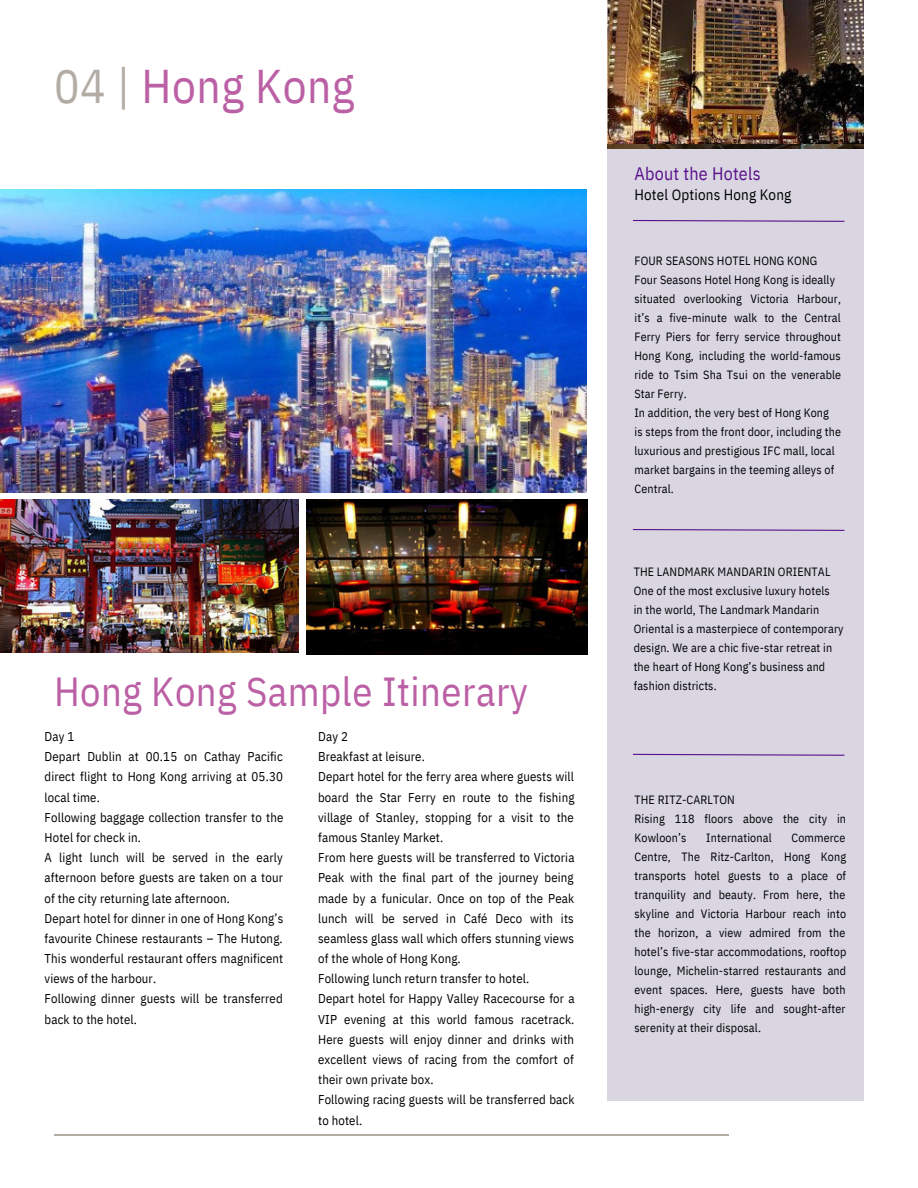
<style>
.page{position:relative;width:918px;height:1188px;background:#fff}
.page>*{position:absolute;margin:0;border:0;box-sizing:border-box;transform-origin:0 0}
.t1{font:47.25px "IBM Plex Sans Cond";letter-spacing:.01em;color:#bb60a5}
.t2{font:40.5px "IBM Plex Sans Cond";letter-spacing:.01em;color:#bb60a5}
.t3{font:18px "IBM Plex Sans Cond";letter-spacing:.01em;color:#5b118b}
.t4{font:15px "IBM Plex Sans Cond";letter-spacing:.01em;color:#000}
.t5{font:12.75px/20.2px "IBM Plex Sans Cond";letter-spacing:.01em;color:#000}
.t6{font:12px/19px "IBM Plex Sans Cond";letter-spacing:.01em;color:#000}
.s1{color:#b3aca5}
</style>
<div class="page">
<hr style="left:54px;top:1134px;width:810px;height:1px;background:#b3aca5">
<div style="left:608px;top:0;width:256px;height:1101px;background:#d9d6e2"></div>
<img style="left:608px;top:143px;width:256px;height:5px">
<div style="left:729px;top:1134px;width:162px;height:40px;background:#fff"></div>
<img style="left:0;top:189px;width:586px;height:303px">
<img style="left:0;top:500px;width:298px;height:152px">
<img style="left:306px;top:500px;width:281px;height:154px">
<img style="left:608px;top:0;width:256px;height:143px">
<svg style="left:632px;top:219px;width:213px;height:3px"></svg>
<svg style="left:632px;top:529px;width:213px;height:2px"></svg>
<svg style="left:632px;top:753px;width:213px;height:3px"></svg>
<h1 class="t1" style="left:54px;top:54px;width:302px"><span class="s1">04 |</span> Hong Kong</h1>
<h2 class="t2" style="left:54px;top:664px;width:476px">Hong Kong Sample Itinerary</h2>
<p class="t5" style="left:45px;top:726px;width:240px">Day 1<br>Depart Dublin at 00.15 on Cathay Pacific direct flight to Hong Kong arriving at 05.30 local time.<br>Following baggage collection transfer to the Hotel for check in.<br>A light lunch will be served in the early afternoon before guests are taken on a tour of the city returning late afternoon.<br>Depart hotel for dinner in one of Hong Kong’s favourite Chinese restaurants – The Hutong.<br>This wonderful restaurant offers magnificent views of the harbour.<br>Following dinner guests will be transferred back to the hotel.</p>
<p class="t5" style="left:318px;top:726px;width:258px">Day 2<br>Breakfast at leisure.<br>Depart hotel for the ferry area where guests will board the Star Ferry en route to the fishing village of Stanley, stopping for a visit to the famous Stanley Market.<br>From here guests will be transferred to Victoria Peak with the final part of the journey being made by a funicular. Once on top of the Peak lunch will be served in Café Deco with its seamless glass wall which offers stunning views of the whole of Hong Kong.<br>Following lunch return transfer to hotel.<br>Depart hotel for Happy Valley Racecourse for a VIP evening at this world famous racetrack.<br>Here guests will enjoy dinner and drinks with excellent views of racing from the comfort of their own private box.<br>Following racing guests will be transferred back to hotel.</p>
<h3 class="t3" style="left:634px;top:161px;width:128px">About the Hotels</h3>
<p class="t4" style="left:634px;top:185px;width:158px">Hotel Options Hong Kong</p>
<p class="t6" style="left:634px;top:251px;width:208px">FOUR SEASONS HOTEL HONG KONG Four Seasons Hotel Hong Kong is ideally situated overlooking Victoria Harbour, it’s a five-minute walk to the Central Ferry Piers for ferry service throughout Hong Kong, including the world-famous ride to Tsim Sha Tsui on the venerable Star Ferry.<br>In addition, the very best of Hong Kong<br>is steps from the front door, including the luxurious and prestigious IFC mall, local market bargains in the teeming alleys of Central.</p>
<p class="t6" style="left:634px;top:562px;width:211px">THE LANDMARK MANDARIN ORIENTAL One of the most exclusive luxury hotels<br>in the world, The Landmark Mandarin Oriental is a masterpiece of contemporary design. We are a chic five-star retreat in the heart of Hong Kong’s business and fashion districts.</p>
<p class="t6" style="left:634px;top:790px;width:213px">THE RITZ-CARLTON<br>Rising 118 floors above the city in<br>Kowloon’s</p>
<p class="t6" style="left:706px;top:828px;width:67px">International</p>
<p class="t6" style="left:634px;top:828px;width:213px;text-align:justify;text-indent:157px">Commerce Centre, The Ritz-Carlton, Hong Kong transports hotel guests to a place of tranquility and beauty. From here, the skyline and Victoria Harbour reach into the horizon, a view admired from the hotel’s five-star accommodations, rooftop lounge, Michelin-starred restaurants and event spaces. Here, guests have both high-energy city life and sought-after serenity at their disposal.</p>
</div>
